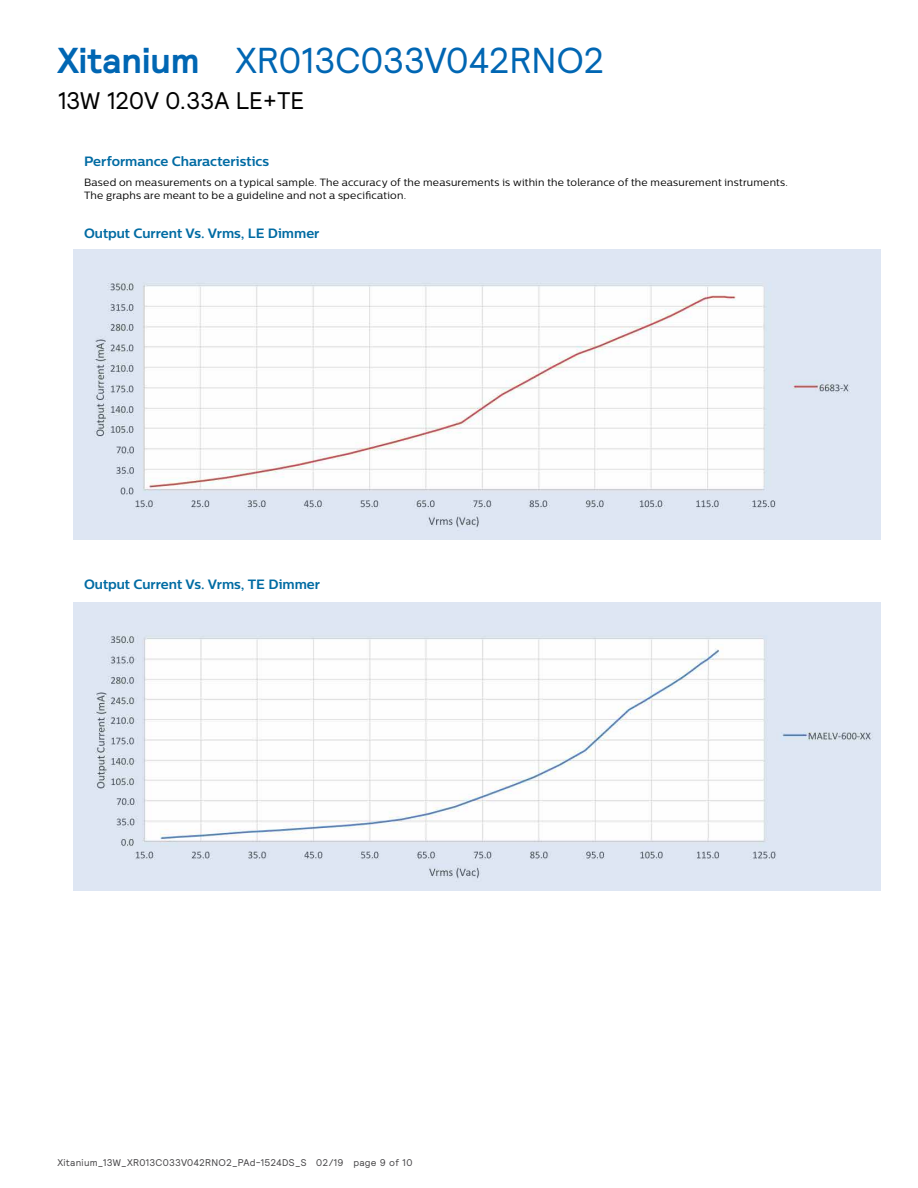
<style>
.page{position:relative;width:918px;height:1188px;background:#fff}
.page>*{position:absolute;margin:0;border:0;box-sizing:border-box;transform-origin:0 0}
.t1{font:36px "Relative";letter-spacing:-.015em;color:#0066b3}
.t2{font:24px "Relative";letter-spacing:-.015em;color:#000}
.t3{font:700 13.5px "Centrale Sans";letter-spacing:-.005em;color:#006ba3}
.t4{font:10.5px/13.5px "Centrale Sans";letter-spacing:.02em;color:#000}
.t5{font:9.75px "Relative";letter-spacing:.02em;color:#464547}
.s1{font-weight:700}
</style>
<div class="page">
<img style="left:74px;top:250px;width:806px;height:290px">
<img style="left:74px;top:602px;width:806px;height:289px">
<h1 class="t1" style="left:57px;top:37px;width:549px"><span class="s1">Xitanium</span> XR013C033V042RNO2</h1>
<h2 class="t2" style="left:57px;top:85px;width:249px">13W 120V 0.33A LE+TE</h2>
<p class="t3" style="left:84px;top:153px;width:187px">Performance Characteristics</p>
<p class="t4" style="left:84px;top:175px;width:706px">Based on measurements on a typical sample. The accuracy of the measurements is within the tolerance of the measurement instruments.<br>The graphs are meant to be a guideline and not a specification.</p>
<p class="t3" style="left:84px;top:225px;width:237px">Output Current Vs. Vrms, LE Dimmer</p>
<p class="t3" style="left:84px;top:576px;width:238px">Output Current Vs. Vrms, TE Dimmer</p>
<p class="t5" style="left:57px;top:1156px;width:357px">Xitanium_13W_XR013C033V042RNO2_PAd-1524DS_S 02/19 page 9 of 10</p>
</div>
